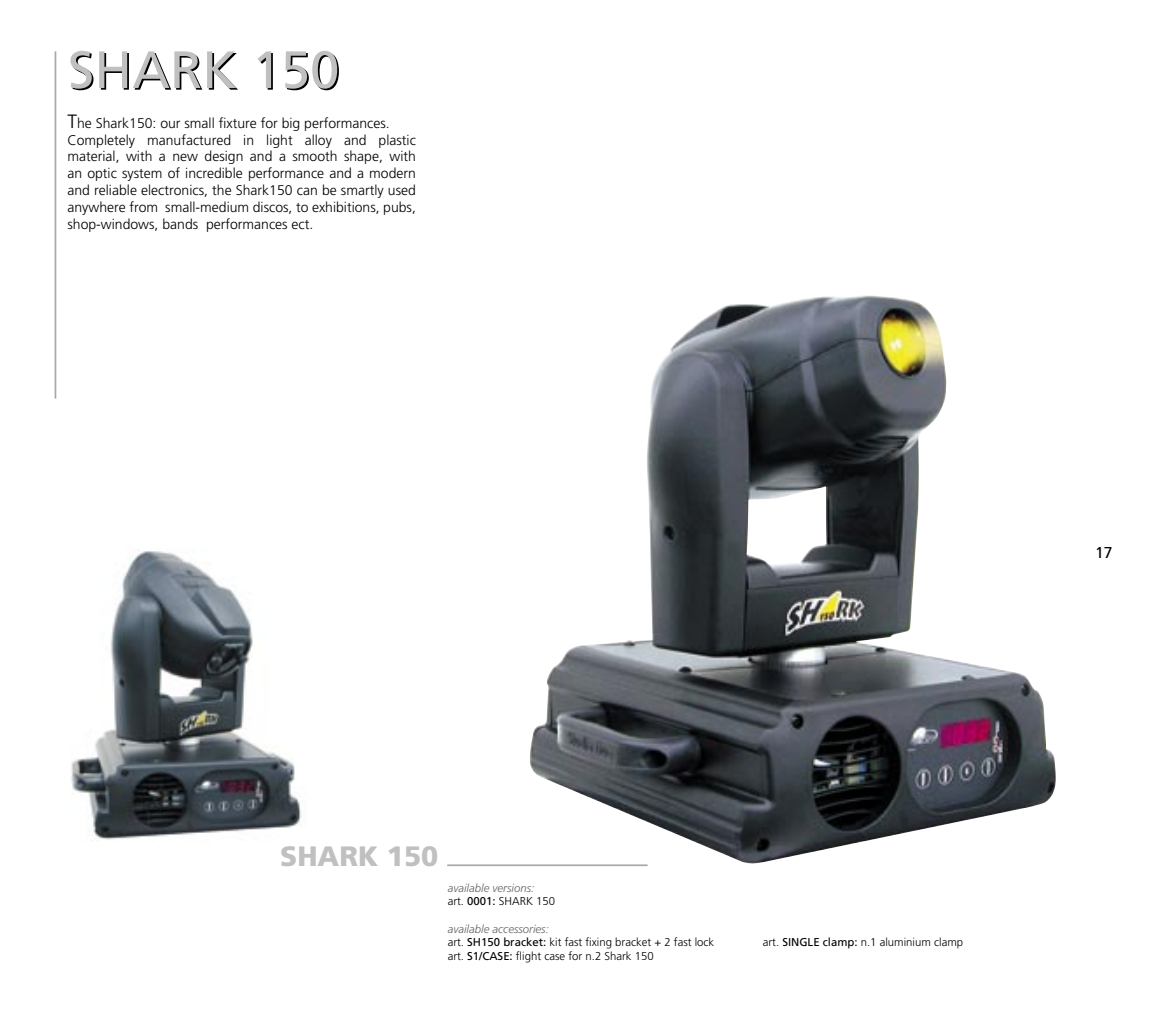
<style>
.page{position:relative;width:1166px;height:1017px;background:#fff}
.page>*{position:absolute;margin:0;border:0;box-sizing:border-box;transform-origin:0 0}
.t1{font:52.5px "Frutiger";color:#000}
.t2{font:900 28px "Frutiger";color:#c0c0c0}
.t3{font:15.75px "Frutiger";color:#000}
.t4{font:300 14px/16.8px "Frutiger";color:#000;text-align:justify}
.t5{font:300 11.38px "Frutiger";color:#000}
.t6{font:italic 300 11.38px "Frutiger";color:#636363}
.s1{font-size:19.25px}
.s2{font-weight:400}
</style>
<div class="page">
<hr style="left:55px;top:51px;width:1px;height:348px;background:#aaa">
<img style="left:71px;top:551px;width:231px;height:289px">
<img style="left:530px;top:295px;width:526px;height:569px">
<hr style="left:448px;top:864px;width:199px;height:2px;background:#aaa">
<p class="t1" style="left:70px;top:41px;width:273px">SHARK 150</p>
<p class="t4" style="left:67px;top:115px;width:324px"><span class="s1">T</span>he Shark150: our small fixture for big performances.</p>
<p class="t4" style="left:67px;top:131px;width:350px">Completely manufactured in light alloy and plastic material, with a new design and a smooth shape, with an optic system of incredible performance and a modern and reliable electronics, the Shark150 can be smartly used anywhere from small-medium discos, to exhibitions, pubs, shop-windows, bands performances ect.</p>
<p class="t2" style="left:280px;top:839px;width:159px">SHARK 150</p>
<p class="t6" style="left:448px;top:881px;width:88px">available versions:</p>
<p class="t5" style="left:448px;top:895px;width:109px">art. <span class="s2">0001:</span> SHARK 150</p>
<p class="t6" style="left:448px;top:922px;width:103px">available accessories:</p>
<p class="t5" style="left:448px;top:936px;width:268px">art. <span class="s2">SH150 bracket:</span> kit fast fixing bracket + 2 fast lock</p>
<p class="t5" style="left:763px;top:936px;width:202px">art. <span class="s2">SINGLE clamp:</span> n.1 aluminium clamp</p>
<p class="t5" style="left:448px;top:949px;width:208px">art. <span class="s2">S1/CASE:</span> flight case for n.2 Shark 150</p>
<p class="t3" style="left:1095px;top:543px;width:19px">17</p>
</div>
